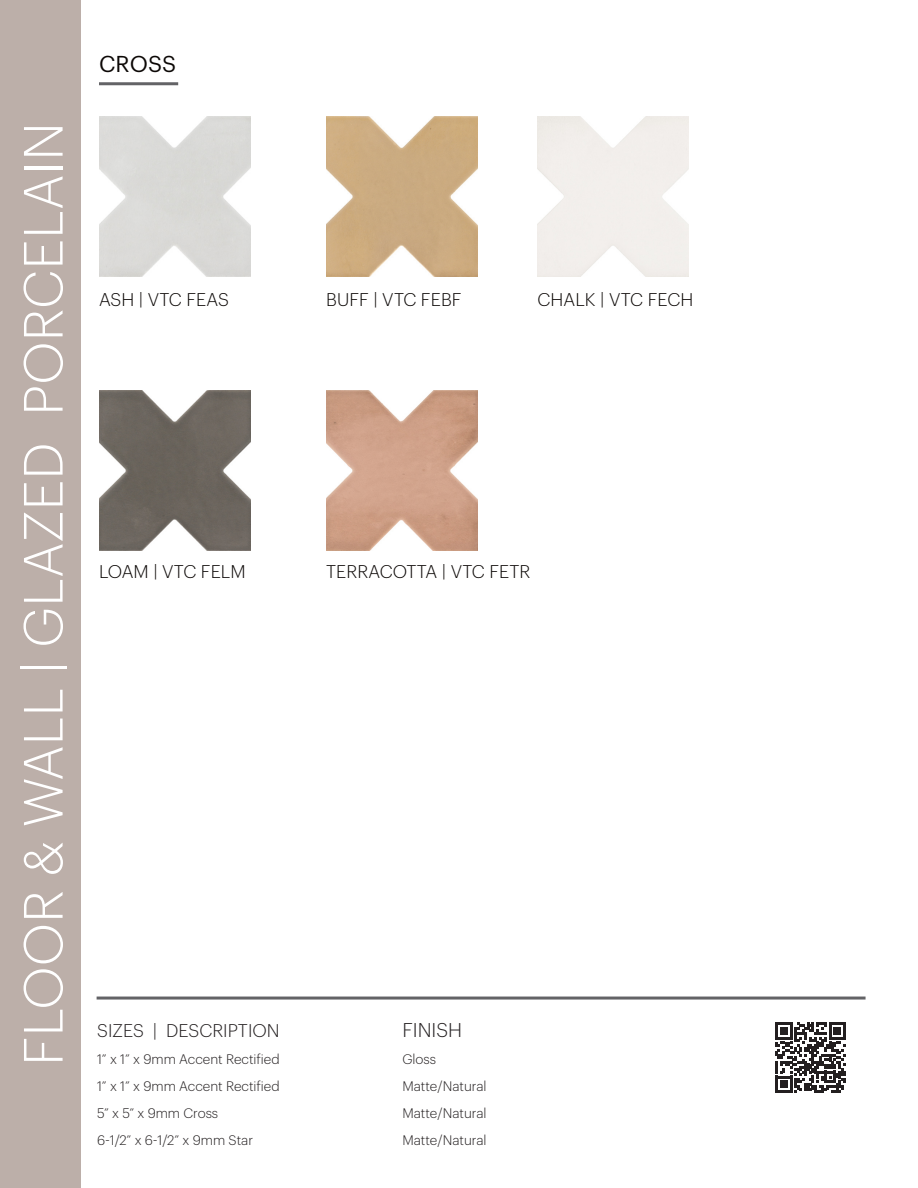
<style>
.page{position:relative;width:918px;height:1188px;background:#fff}
.page>*{position:absolute;margin:0;border:0;box-sizing:border-box;transform-origin:0 0}
.t1{font:300 54px "Graphik";letter-spacing:.005em;color:#fff}
.t2{font:22.5px "Graphik";letter-spacing:.005em;color:#0c0806}
.t3{font:300 19.5px "Graphik";color:#231f20}
.t4{font:300 18px "Graphik";letter-spacing:.005em;color:#0c0806}
.t5{font:300 18px "Graphik";color:#231f20}
.t6{font:300 13.5px "Graphik";color:#231f20}
</style>
<div class="page">
<img style="left:326px;top:117px;width:151px;height:160px">
<img style="left:99px;top:117px;width:151px;height:160px">
<img style="left:99px;top:391px;width:151px;height:160px">
<img style="left:326px;top:391px;width:151px;height:160px">
<hr style="left:99px;top:82px;width:79px;height:3px;background:#636366">
<div style="left:0;top:0;width:81px;height:1188px;background:#bcafa9"></div>
<hr style="left:97px;top:997px;width:769px;height:3px;background:#636366">
<svg style="left:775px;top:1022px;width:71px;height:71px"></svg>
<p class="t1" style="left:4px;top:1066px;width:945px;rotate:-90deg">FLOOR &amp; WALL | GLAZED PORCELAIN</p>
<p class="t2" style="left:99px;top:47px;width:79px">CROSS</p>
<p class="t4" style="left:99px;top:286px;width:132px">ASH | VTC FEAS</p>
<p class="t4" style="left:326px;top:286px;width:137px">BUFF | VTC FEBF</p>
<p class="t4" style="left:537px;top:286px;width:158px">CHALK | VTC FECH</p>
<p class="t4" style="left:99px;top:559px;width:148px">LOAM | VTC FELM</p>
<p class="t4" style="left:326px;top:559px;width:206px">TERRACOTTA | VTC FETR</p>
<p class="t5" style="left:97px;top:1018px;width:184px">SIZES | DESCRIPTION</p>
<p class="t6" style="left:97px;top:1050px;width:184px">1” x 1” x 9mm Accent Rectified</p>
<p class="t6" style="left:97px;top:1077px;width:184px">1” x 1” x 9mm Accent Rectified</p>
<p class="t6" style="left:97px;top:1104px;width:123px">5” x 5” x 9mm Cross</p>
<p class="t6" style="left:97px;top:1131px;width:157px">6-1/2” x 6-1/2” x 9mm Star</p>
<p class="t3" style="left:402px;top:1016px;width:61px">FINISH</p>
<p class="t6" style="left:402px;top:1050px;width:35px">Gloss</p>
<p class="t6" style="left:402px;top:1077px;width:86px">Matte/Natural</p>
<p class="t6" style="left:402px;top:1104px;width:86px">Matte/Natural</p>
<p class="t6" style="left:402px;top:1131px;width:86px">Matte/Natural</p>
</div>
